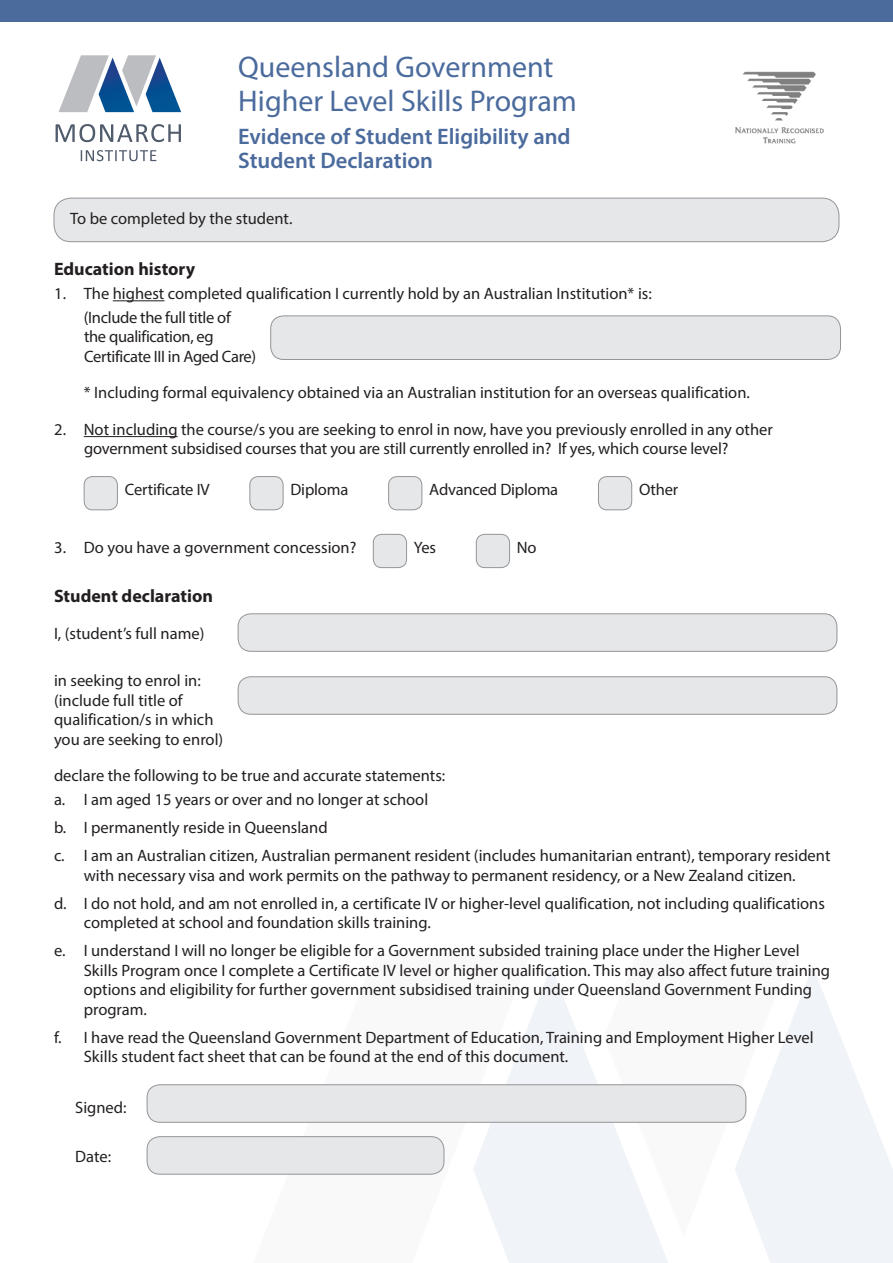
<style>
.page{position:relative;width:893px;height:1263px;background:#fff}
.page>*{position:absolute;margin:0;border:0;box-sizing:border-box;transform-origin:0 0}
.Body{font:30px/34.5px "Myriad Pro";color:#4b6b9d}
.Body-2{font:600 22.5px/24px "Myriad Pro";color:#4b6b9d}
.Body-3{font:700 18px "Myriad Pro";color:#231f20}
.Body-4{font:16.5px/19.5px "Myriad Pro";color:#231f20}
.Body_tabs{font:16.5px/19.5px "Myriad Pro";color:#231f20}
.Body_tabs-2{font:16.5px/19.5px "Myriad Pro";letter-spacing:-.02em;color:#231f20}
</style>
<div class="page">
<svg style="left:474px;top:967px;width:194px;height:296px;fill:#f0f3f7"></svg>
<svg style="left:604px;top:967px;width:64px;height:270px"></svg>
<svg style="left:735px;top:967px;width:158px;height:296px;fill:#f0f3f7"></svg>
<div style="left:0;top:0;width:893px;height:21px;background:#4b6b9d"></div>
<div style="left:54px;top:198px;width:785px;height:44px;background:#e6e7e9;border-radius:17px"></div>
<div style="left:54px;top:198px;width:785px;height:44px;border:1px solid #939598;border-radius:17px"></div>
<hr style="left:113px;top:300px;width:51px;height:1px;background:#231f20">
<hr style="left:84px;top:436px;width:94px;height:1px;background:#231f20">
<div style="left:271px;top:316px;width:569px;height:43px;background:#e6e7e9;border-radius:13px"></div>
<div style="left:270px;top:315px;width:571px;height:45px;border:1px solid #939598;border-radius:13px"></div>
<div style="left:84px;top:477px;width:33px;height:33px;background:#e6e7e9;border-radius:9px"></div>
<div style="left:84px;top:476px;width:34px;height:34px;border:1px solid #939598;border-radius:9px"></div>
<div style="left:250px;top:477px;width:33px;height:33px;background:#e6e7e9;border-radius:9px"></div>
<div style="left:249px;top:476px;width:34px;height:34px;border:1px solid #939598;border-radius:9px"></div>
<div style="left:389px;top:477px;width:33px;height:33px;background:#e6e7e9;border-radius:9px"></div>
<div style="left:388px;top:476px;width:34px;height:34px;border:1px solid #939598;border-radius:9px"></div>
<div style="left:598px;top:477px;width:34px;height:33px;background:#e6e7e9;border-radius:9px"></div>
<div style="left:598px;top:476px;width:34px;height:34px;border:1px solid #939598;border-radius:9px"></div>
<div style="left:373px;top:534px;width:34px;height:34px;background:#e6e7e9;border-radius:9px"></div>
<div style="left:373px;top:534px;width:34px;height:34px;border:1px solid #939598;border-radius:9px"></div>
<div style="left:476px;top:534px;width:34px;height:34px;background:#e6e7e9;border-radius:9px"></div>
<div style="left:476px;top:534px;width:34px;height:34px;border:1px solid #939598;border-radius:9px"></div>
<img style="left:735px;top:71px;width:89px;height:73px">
<div style="left:238px;top:614px;width:599px;height:37px;background:#e6e7e9;border-radius:13px"></div>
<div style="left:238px;top:613px;width:599px;height:39px;border:1px solid #939598;border-radius:13px"></div>
<div style="left:147px;top:1085px;width:599px;height:37px;background:#e6e7e9;border-radius:13px"></div>
<div style="left:147px;top:1084px;width:599px;height:39px;border:1px solid #939598;border-radius:13px"></div>
<div style="left:147px;top:1137px;width:297px;height:37px;background:#e6e7e9;border-radius:13px"></div>
<div style="left:147px;top:1136px;width:297px;height:38px;border:1px solid #939598;border-radius:13px"></div>
<div style="left:238px;top:677px;width:599px;height:37px;background:#e6e7e9;border-radius:13px"></div>
<div style="left:238px;top:676px;width:599px;height:39px;border:1px solid #939598;border-radius:13px"></div>
<svg style="left:59px;top:55px;width:122px;height:57px"></svg>
<svg style="left:56px;top:124px;width:125px;height:18px"></svg>
<svg style="left:81px;top:150px;width:75px;height:11px"></svg>
<p class="Body" style="left:238px;top:49px;width:340px">Queensland Government<br>Higher Level Skills Program</p>
<p class="Body-2" style="left:238px;top:123px;width:334px">Evidence of Student Eligibility and<br>Student Declaration</p>
<p class="Body-4" style="left:70px;top:208px;width:224px">To be completed by the student.</p>
<p class="Body-3" style="left:54px;top:258px;width:143px">Education history</p>
<p class="Body_tabs" style="left:54px;top:284px;width:599px">1. The highest completed qualification I currently hold by an Australian Institution* is:</p>
<p class="Body_tabs-2" style="left:84px;top:307px;width:174px">(Include the full title of the qualification, eg<br>Certificate III in Aged Care)</p>
<p class="Body_tabs" style="left:84px;top:383px;width:668px">* Including formal equivalency obtained via an Australian institution for an overseas qualification.</p>
<p class="Body_tabs" style="left:84px;top:419px;width:690px;text-indent:-30px">2. Not including the course/s you are seeking to enrol in now, have you previously enrolled in any other government subsidised courses that you are still currently enrolled in? If yes, which course level?</p>
<p class="Body_tabs" style="left:125px;top:480px;width:86px">Certificate IV</p>
<p class="Body_tabs" style="left:290px;top:480px;width:59px">Diploma</p>
<p class="Body_tabs" style="left:429px;top:480px;width:130px">Advanced Diploma</p>
<p class="Body_tabs" style="left:639px;top:480px;width:41px">Other</p>
<p class="Body_tabs" style="left:54px;top:537px;width:304px">3. Do you have a government concession?</p>
<p class="Body_tabs" style="left:414px;top:537px;width:24px">Yes</p>
<p class="Body_tabs" style="left:517px;top:537px;width:21px">No</p>
<p class="Body-3" style="left:54px;top:584px;width:160px">Student declaration</p>
<p class="Body-4" style="left:54px;top:623px;width:152px">I, (student’s full name)</p>
<p class="Body-4" style="left:54px;top:671px;width:171px">in seeking to enrol in: (include full title of qualification/s in which you are seeking to enrol)</p>
<p class="Body-4" style="left:54px;top:766px;width:393px">declare the following to be true and accurate statements:</p>
<p class="Body-4" style="left:54px;top:789px;width:376px">a. I am aged 15 years or over and no longer at school</p>
<p class="Body-4" style="left:54px;top:817px;width:275px">b. I permanently reside in Queensland</p>
<p class="Body-4" style="left:54px;top:845px;width:778px;text-align:center">c. I am an Australian citizen, Australian permanent resident (includes humanitarian entrant), temporary resident with necessary visa and work permits on the pathway to permanent residency, or a New Zealand citizen.</p>
<p class="Body-4" style="left:84px;top:893px;width:743px;text-indent:-30px">d. I do not hold, and am not enrolled in, a certificate IV or higher-level qualification, not including qualifications completed at school and foundation skills training.</p>
<p class="Body-4" style="left:84px;top:940px;width:748px;text-indent:-30px">e. I understand I will no longer be eligible for a Government subsided training place under the Higher Level Skills Program once I complete a Certificate IV level or higher qualification. This may also affect future training options and eligibility for further government subsidised training under Queensland Government Funding program.</p>
<p class="Body-4" style="left:84px;top:1027px;width:731px;text-indent:-30px">f. I have read the Queensland Government Department of Education, Training and Employment Higher Level<br>Skills student fact sheet that can be found at the end of this document.</p>
<p class="Body-4" style="left:75px;top:1097px;width:53px">Signed:</p>
<p class="Body-4" style="left:75px;top:1147px;width:37px">Date:</p>
</div>
